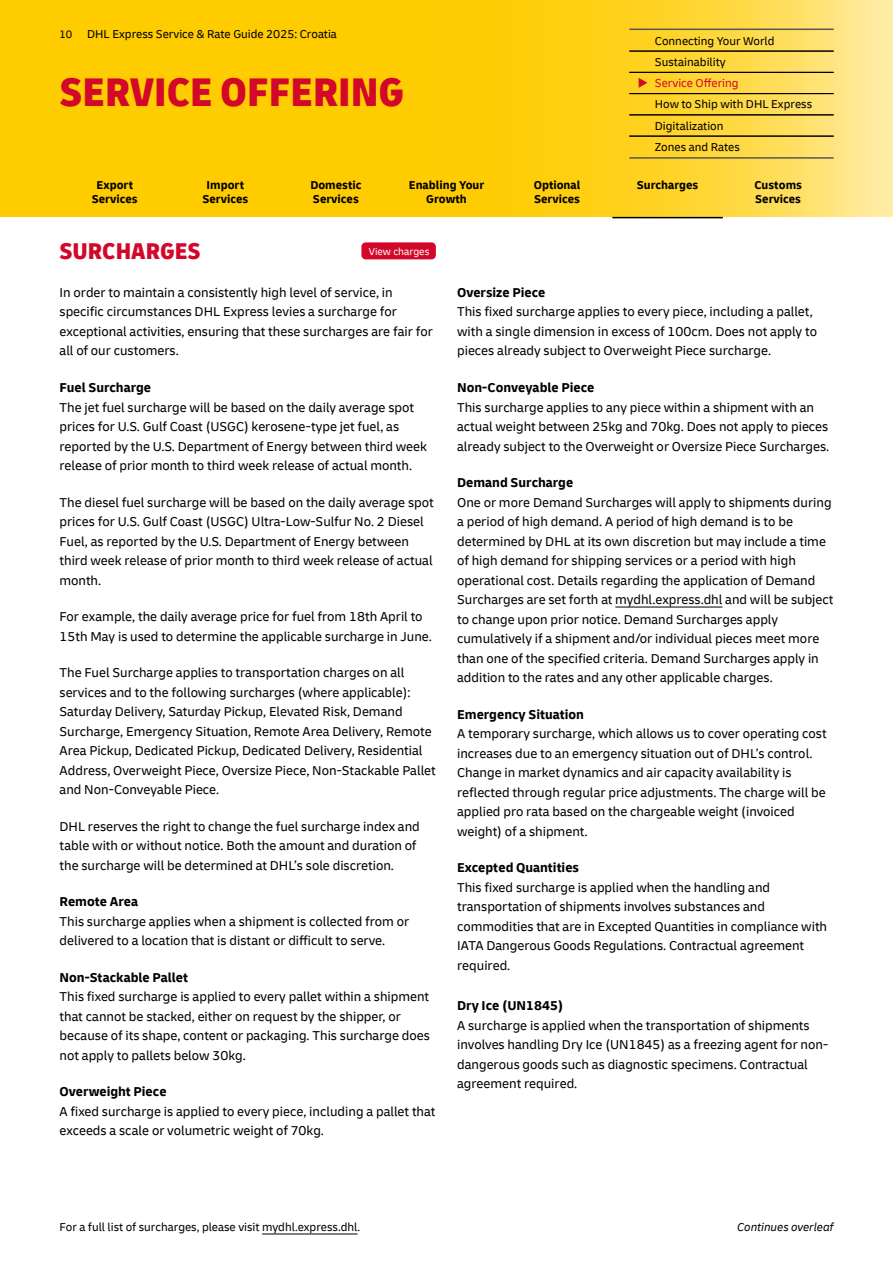
<style>
.page{position:relative;width:893px;height:1263px;background:#fff}
.page>*{position:absolute;margin:0;border:0;box-sizing:border-box;transform-origin:0 0}
.t1{font:900 condensed 42px "Delivery";color:#d3072a}
.H3_Secondary_headline{font:900 condensed 24px "Delivery";color:#d3072a}
.P_Copy_text{font:13.5px/19.5px "Delivery";color:#000}
.H4_Paragraph_header{font:700 13.5px "Delivery";color:#000}
.NOTE_Footer_text{font:12px/21.3px "Delivery";color:#000}
.t2{font:700 12px/13.5px "Delivery";color:#000;text-align:center}
.t3{font:italic 12px "Delivery";color:#000}
.P_Copy_text-2{font:10.5px "Delivery";color:#fff}
.s1{font-size:11.25px}
.s2{color:#d3072a}
</style>
<div class="page">
<svg style="left:0;top:0;width:893px;height:217px;background:#fed01b"></svg>
<hr style="left:629px;top:29px;width:205px;height:1px;background:#575756">
<hr style="left:629px;top:51px;width:205px;height:1px;background:#000">
<hr style="left:629px;top:72px;width:205px;height:1px;background:#000">
<hr style="left:629px;top:93px;width:205px;height:1px;background:#000">
<hr style="left:629px;top:115px;width:205px;height:1px;background:#000">
<hr style="left:629px;top:136px;width:205px;height:1px;background:#000">
<hr style="left:629px;top:157px;width:205px;height:2px;background:#575756">
<hr style="left:612px;top:217px;width:111px;height:1px;background:#000">
<hr style="left:615px;top:607px;width:107px;height:1px;background:#000">
<hr style="left:262px;top:1234px;width:96px;height:1px;background:#000">
<div style="left:361px;top:242px;width:75px;height:17px;background:#d3072a;border-radius:4px"></div>
<p class="NOTE_Footer_text" style="left:60px;top:24px;width:279px"><span class="s1">10</span> DHL Express Service &amp; Rate Guide 2025: Croatia</p>
<h1 class="t1" style="left:60px;top:65px;width:346px">SERVICE OFFERING</h1>
<p class="NOTE_Footer_text" style="left:655px;top:30px;width:121px">Connecting Your World<br>Sustainability</p>
<p class="NOTE_Footer_text" style="left:655px;top:72px;width:159px;text-indent:-17px"><span class="s2">◆ Service Offering<br></span>How to Ship with DHL Express<br>Digitalization<br>Zones and Rates</p>
<p class="t2" style="left:92px;top:178px;width:47px">Export<br>Services</p>
<p class="t2" style="left:202px;top:178px;width:47px">Import<br>Services</p>
<p class="t2" style="left:310px;top:178px;width:53px;text-align:left">Domestic<br>Services</p>
<p class="t2" style="left:409px;top:178px;width:77px">Enabling Your<br>Growth</p>
<p class="t2" style="left:534px;top:178px;width:48px;text-align:left">Optional<br>Services</p>
<p class="t2" style="left:637px;top:178px;width:63px">Surcharges</p>
<p class="t2" style="left:754px;top:178px;width:49px;text-align:left">Customs<br>Services</p>
<h3 class="H3_Secondary_headline" style="left:60px;top:236px;width:143px">SURCHARGES</h3>
<p class="P_Copy_text" style="left:60px;top:283px;width:375px">In order to maintain a consistently high level of service, in specific circumstances DHL Express levies a surcharge for exceptional activities, ensuring that these surcharges are fair for all of our customers.</p>
<h4 class="H4_Paragraph_header" style="left:60px;top:379px;width:93px">Fuel Surcharge</h4>
<p class="P_Copy_text" style="left:60px;top:397px;width:369px">The jet fuel surcharge will be based on the daily average spot prices for U.S. Gulf Coast (USGC) kerosene-type jet fuel, as reported by the U.S. Department of Energy between third week release of prior month to third week release of actual month.</p>
<p class="P_Copy_text" style="left:60px;top:492px;width:376px">The diesel fuel surcharge will be based on the daily average spot prices for U.S. Gulf Coast (USGC) Ultra-Low-Sulfur No. 2 Diesel Fuel, as reported by the U.S. Department of Energy between third week release of prior month to third week release of actual month.</p>
<p class="P_Copy_text" style="left:60px;top:607px;width:374px">For example, the daily average price for fuel from 18th April to<br>15th May is used to determine the applicable surcharge in June.</p>
<p class="P_Copy_text" style="left:60px;top:663px;width:378px">The Fuel Surcharge applies to transportation charges on all services and to the following surcharges (where applicable):<br>Saturday Delivery, Saturday Pickup, Elevated Risk, Demand Surcharge, Emergency Situation, Remote Area Delivery, Remote Area Pickup, Dedicated Pickup, Dedicated Delivery, Residential Address, Overweight Piece, Oversize Piece, Non-Stackable Pallet and Non-Conveyable Piece.</p>
<p class="P_Copy_text" style="left:60px;top:816px;width:362px">DHL reserves the right to change the fuel surcharge index and table with or without notice. Both the amount and duration of the surcharge will be determined at DHL’s sole discretion.</p>
<h4 class="H4_Paragraph_header" style="left:60px;top:893px;width:80px">Remote Area</h4>
<p class="P_Copy_text" style="left:60px;top:911px;width:351px">This surcharge applies when a shipment is collected from or delivered to a location that is distant or difficult to serve.</p>
<h4 class="H4_Paragraph_header" style="left:60px;top:969px;width:130px">Non-Stackable Pallet</h4>
<p class="P_Copy_text" style="left:60px;top:987px;width:372px">This fixed surcharge is applied to every pallet within a shipment that cannot be stacked, either on request by the shipper, or because of its shape, content or packaging. This surcharge does not apply to pallets below 30kg.</p>
<h4 class="H4_Paragraph_header" style="left:60px;top:1083px;width:109px">Overweight Piece</h4>
<p class="P_Copy_text" style="left:60px;top:1101px;width:377px">A fixed surcharge is applied to every piece, including a pallet that exceeds a scale or volumetric weight of 70kg.</p>
<p class="P_Copy_text-2" style="left:369px;top:245px;width:62px">View charges</p>
<h4 class="H4_Paragraph_header" style="left:457px;top:284px;width:90px">Oversize Piece</h4>
<p class="P_Copy_text" style="left:457px;top:302px;width:361px">This fixed surcharge applies to every piece, including a pallet, with a single dimension in excess of 100cm. Does not apply to pieces already subject to Overweight Piece surcharge.</p>
<h4 class="H4_Paragraph_header" style="left:457px;top:379px;width:139px">Non-Conveyable Piece</h4>
<p class="P_Copy_text" style="left:457px;top:397px;width:374px">This surcharge applies to any piece within a shipment with an actual weight between 25kg and 70kg. Does not apply to pieces already subject to the Overweight or Oversize Piece Surcharges.</p>
<h4 class="H4_Paragraph_header" style="left:457px;top:474px;width:118px">Demand Surcharge</h4>
<p class="P_Copy_text" style="left:457px;top:492px;width:378px">One or more Demand Surcharges will apply to shipments during a period of high demand. A period of high demand is to be determined by DHL at its own discretion but may include a time of high demand for shipping services or a period with high operational cost. Details regarding the application of Demand Surcharges are set forth at mydhl.express.dhl and will be subject to change upon prior notice. Demand Surcharges apply cumulatively if a shipment and/or individual pieces meet more than one of the specified criteria. Demand Surcharges apply in addition to the rates and any other applicable charges.</p>
<h4 class="H4_Paragraph_header" style="left:457px;top:705px;width:128px">Emergency Situation</h4>
<p class="P_Copy_text" style="left:457px;top:724px;width:371px">A temporary surcharge, which allows us to cover operating cost increases due to an emergency situation out of DHL’s control.<br>Change in market dynamics and air capacity availability is reflected through regular price adjustments. The charge will be applied pro rata based on the chargeable weight (invoiced weight) of a shipment.</p>
<h4 class="H4_Paragraph_header" style="left:457px;top:859px;width:123px">Excepted Quantities</h4>
<p class="P_Copy_text" style="left:457px;top:877px;width:372px">This fixed surcharge is applied when the handling and transportation of shipments involves substances and commodities that are in Excepted Quantities in compliance with IATA Dangerous Goods Regulations. Contractual agreement required.</p>
<h4 class="H4_Paragraph_header" style="left:457px;top:997px;width:108px">Dry Ice (UN1845)</h4>
<p class="P_Copy_text" style="left:457px;top:1015px;width:372px">A surcharge is applied when the transportation of shipments involves handling Dry Ice (UN1845) as a freezing agent for non&shy;dangerous goods such as diagnostic specimens. Contractual agreement required.</p>
<p class="NOTE_Footer_text" style="left:60px;top:1216px;width:302px">For a full list of surcharges, please visit mydhl.express.dhl.</p>
<p class="t3" style="left:737px;top:1220px;width:98px">Continues overleaf</p>
</div>
